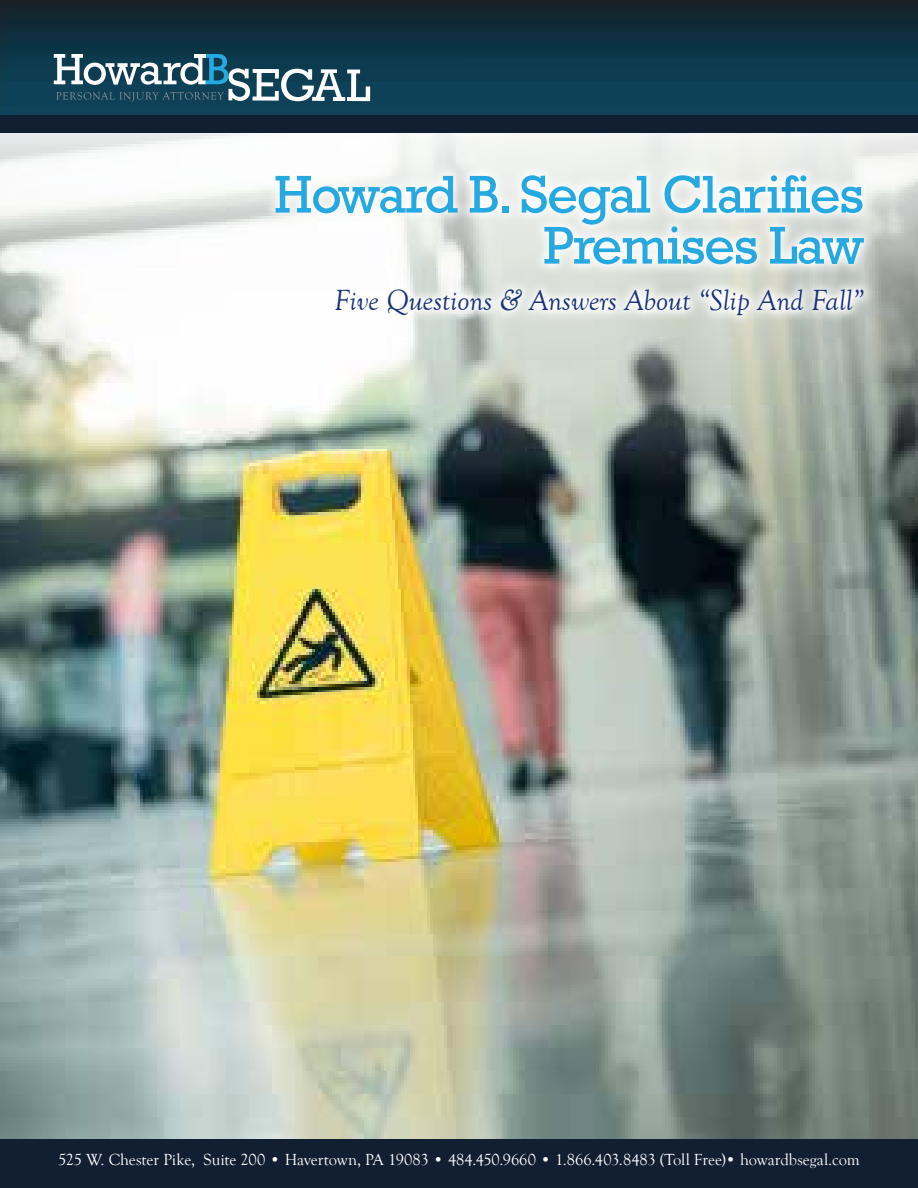
<style>
.page{position:relative;width:918px;height:1188px;background:#fff}
.page>*{position:absolute;margin:0;border:0;box-sizing:border-box;transform-origin:0 0}
.t1{font:54px "Rockwell";letter-spacing:-.025em;color:#26a8e0}
.t2{font:italic 30px "Goudy Old Style T";color:#1c3177}
.t3{font:16.5px "Goudy Old Style T";letter-spacing:-.005em;color:#fff}
</style>
<div class="page">
<img style="left:0;top:0;width:918px;height:116px">
<div style="left:0;top:116px;width:918px;height:17px;background:#121f33"></div>
<div style="left:0;top:1138px;width:918px;height:50px;background:#121f33"></div>
<svg style="left:54px;top:54px;width:316px;height:48px"></svg>
<hr style="left:194px;top:54px;width:11px;height:4px;background:#fff">
<img style="left:0;top:133px;width:918px;height:1005px">
<svg style="left:263px;top:163px;width:613px;height:164px"></svg>
<p class="t1" style="left:274px;top:163px;width:591px">Howard B. Segal Clarifies</p>
<p class="t1" style="left:543px;top:214px;width:322px">Premises Law</p>
<p class="t2" style="left:334px;top:284px;width:531px">Five Questions &amp; Answers About “Slip And Fall”</p>
<p class="t3" style="left:58px;top:1151px;width:803px">525 W. Chester Pike, Suite 200 • Havertown, PA 19083 • 484.450.9660 • 1.866.403.8483 (Toll Free)• howardbsegal.com</p>
</div>
